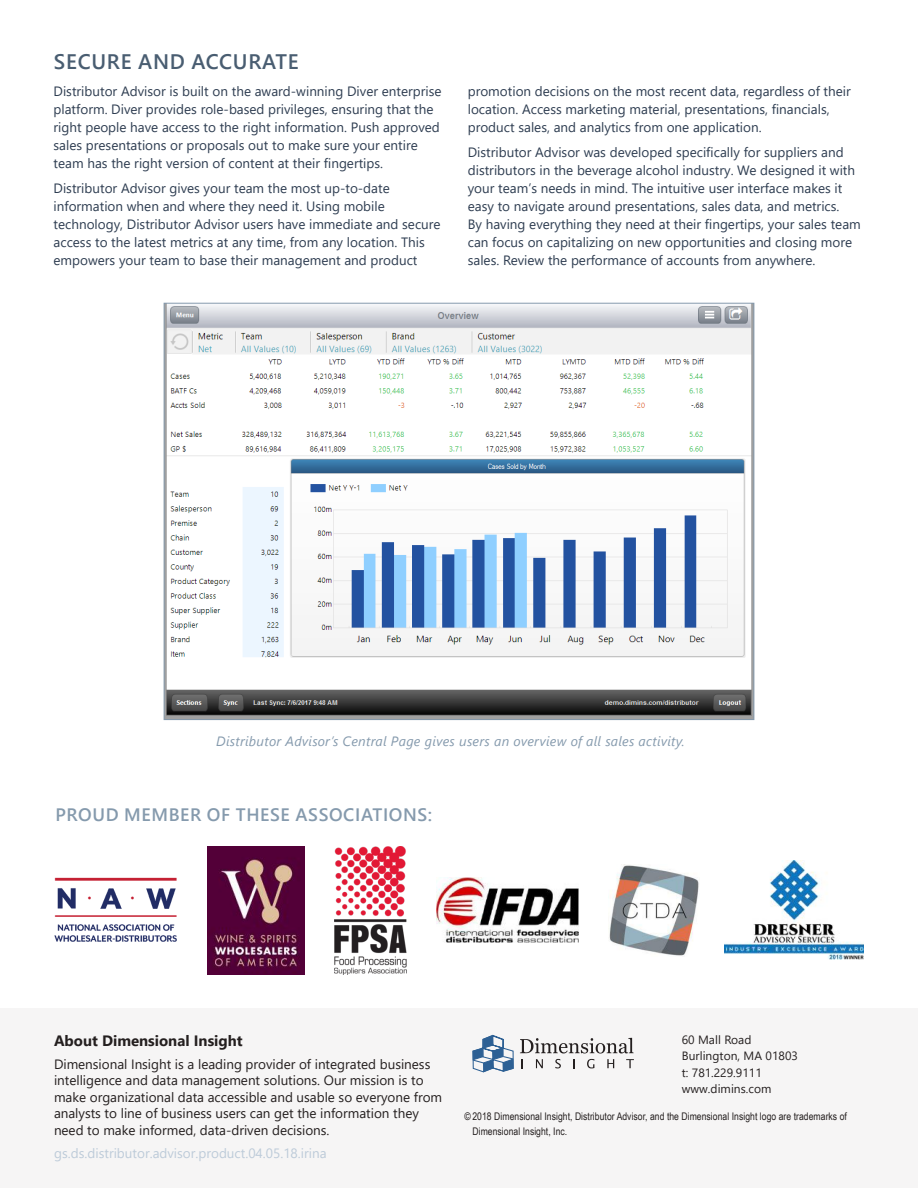
<style>
.page{position:relative;width:918px;height:1188px;background:#fff}
.page>*{position:absolute;margin:0;border:0;box-sizing:border-box;transform-origin:0 0}
.t1{font:600 21px "Segoe UI";letter-spacing:.035em;color:#495d71}
.t2{font:600 18px "Segoe UI";letter-spacing:.035em;color:#859aad}
.t3{font:700 15px "Segoe UI";color:#241f1f}
.t4{font:13.5px/18px "Segoe UI";color:#2e3d51}
.t5{font:13.5px/16.5px "Segoe UI";color:#241f1f}
.t6{font:italic 13.5px "Segoe UI";letter-spacing:.02em;color:#859aad}
.t7{font:13.5px "Segoe UI";color:#bdcbd9}
.t8{font:12px/16.5px "Segoe UI";letter-spacing:.005em;color:#241f1f}
.t9{font:10.5px/15px "Arial Narrow";letter-spacing:.005em;color:#241f1f}
</style>
<div class="page">
<div style="left:0;top:1009px;width:918px;height:179px;background:#f6f5f5"></div>
<svg style="left:472px;top:1035px;width:42px;height:37px"></svg>
<svg style="left:520px;top:1038px;width:114px;height:30px"></svg>
<img style="left:724px;top:861px;width:140px;height:98px">
<img style="left:54px;top:878px;width:123px;height:64px">
<img style="left:437px;top:878px;width:141px;height:65px">
<img style="left:609px;top:864px;width:90px;height:92px">
<img style="left:334px;top:846px;width:73px;height:128px">
<img style="left:208px;top:846px;width:96px;height:128px">
<img style="left:166px;top:305px;width:586px;height:413px">
<h1 class="t1" style="left:54px;top:45px;width:246px">SECURE AND ACCURATE</h1>
<p class="t4" style="left:54px;top:82px;width:389px">Distributor Advisor is built on the award-winning Diver enterprise platform. Diver provides role-based privileges, ensuring that the right people have access to the right information. Push approved sales presentations or proposals out to make sure your entire team has the right version of content at their fingertips.</p>
<p class="t4" style="left:54px;top:179px;width:389px">Distributor Advisor gives your team the most up-to-date information when and where they need it. Using mobile technology, Distributor Advisor users have immediate and secure access to the latest metrics at any time, from any location. This empowers your team to base their management and product</p>
<p class="t4" style="left:468px;top:82px;width:385px">promotion decisions on the most recent data, regardless of their location. Access marketing material, presentations, financials, product sales, and analytics from one application.</p>
<p class="t4" style="left:468px;top:143px;width:395px">Distributor Advisor was developed specifically for suppliers and distributors in the beverage alcohol industry. We designed it with your team’s needs in mind. The intuitive user interface makes it easy to navigate around presentations, sales data, and metrics.<br>By having everything they need at their fingertips, your sales team can focus on capitalizing on new opportunities and closing more sales. Review the performance of accounts from anywhere.</p>
<p class="t6" style="left:216px;top:729px;width:470px">Distributor Advisor’s Central Page gives users an overview of all sales activity.</p>
<h2 class="t2" style="left:55px;top:800px;width:378px">PROUD MEMBER OF THESE ASSOCIATIONS:</h2>
<p class="t3" style="left:54px;top:1028px;width:190px">About Dimensional Insight</p>
<p class="t5" style="left:54px;top:1056px;width:390px">Dimensional Insight is a leading provider of integrated business intelligence and data management solutions. Our mission is to make organizational data accessible and usable so everyone from analysts to line of business users can get the information they need to make informed, data-driven decisions.</p>
<p class="t7" style="left:54px;top:1142px;width:274px">gs.ds.distributor.advisor.product.04.05.18.irina</p>
<p class="t8" style="left:682px;top:1031px;width:118px">60 Mall Road<br>Burlington, MA 01803 t: 781.229.9111 www.dimins.com</p>
<p class="t9" style="left:472px;top:1108px;width:376px;text-indent:-8px">©2018 Dimensional Insight, Distributor Advisor, and the Dimensional Insight logo are trademarks of<br>Dimensional Insight, Inc.</p>
</div>
